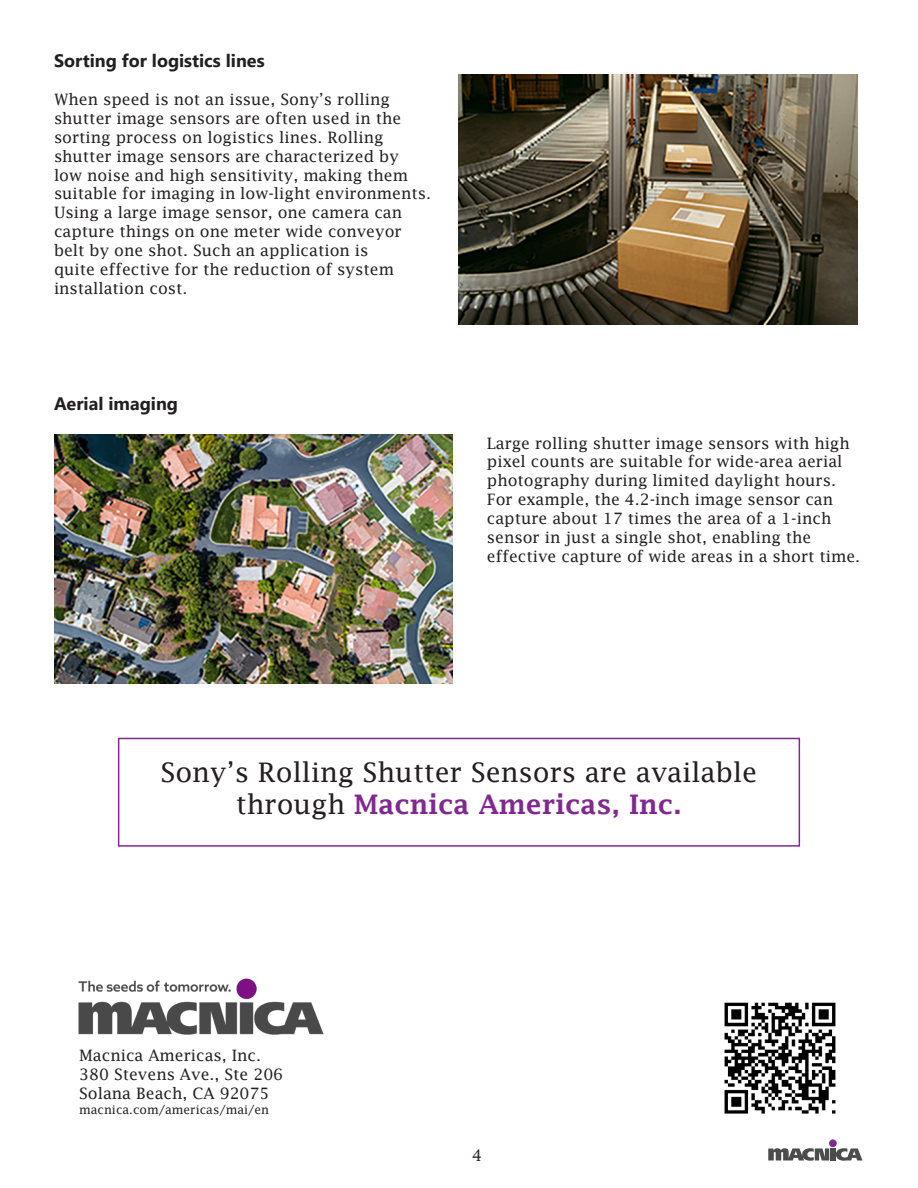
<style>
.page{position:relative;width:918px;height:1188px;background:#fff}
.page>*{position:absolute;margin:0;border:0;box-sizing:border-box;transform-origin:0 0}
.t1{font:27px/32.4px "Lucida Fax";color:#231f20;text-align:center}
.t2{font:700 18px "Segoe UI";color:#231f20}
.t3{font:15.75px/18.9px "Lucida Fax";color:#231f20}
.t4{font:12px "Lucida Fax";color:#231f20}
.s1{font-weight:600;color:#802990}
</style>
<div class="page">
<div style="left:830px;top:1148px;width:5px;height:12px;background:#4b4c4d"></div>
<svg style="left:836px;top:1148px;width:27px;height:13px"></svg>
<svg style="left:768px;top:1148px;width:61px;height:13px"></svg>
<div style="left:829px;top:1139px;width:8px;height:8px;background:#802990;border-radius:50%"></div>
<div style="left:118px;top:738px;width:682px;height:109px;border:2px solid #802990"></div>
<img style="left:78px;top:978px;width:246px;height:57px">
<img style="left:724px;top:1002px;width:112px;height:112px">
<img style="left:458px;top:75px;width:400px;height:250px">
<img style="left:54px;top:434px;width:399px;height:250px">
<p class="t2" style="left:54px;top:44px;width:212px">Sorting for logistics lines</p>
<p class="t3" style="left:54px;top:90px;width:379px">When speed is not an issue, Sony’s rolling shutter image sensors are often used in the sorting process on logistics lines. Rolling shutter image sensors are characterized by<br>low noise and high sensitivity, making them suitable for imaging in low-light environments.<br>Using a large image sensor, one camera can capture things on one meter wide conveyor belt by one shot. Such an application is<br>quite effective for the reduction of system installation cost.</p>
<p class="t2" style="left:54px;top:387px;width:126px">Aerial imaging</p>
<p class="t3" style="left:487px;top:433px;width:375px">Large rolling shutter image sensors with high pixel counts are suitable for wide-area aerial photography during limited daylight hours.<br>For example, the 4.2-inch image sensor can capture about 17 times the area of a 1-inch sensor in just a single shot, enabling the effective capture of wide areas in a short time.</p>
<p class="t1" style="left:160px;top:756px;width:598px">Sony’s Rolling Shutter Sensors are available through <span class="s1">Macnica Americas, Inc.</span></p>
<p class="t3" style="left:79px;top:1046px;width:184px">Macnica Americas, Inc.</p>
<p class="t3" style="left:79px;top:1065px;width:206px">380 Stevens Ave., Ste 206</p>
<p class="t3" style="left:79px;top:1084px;width:192px">Solana Beach, CA 92075</p>
<p class="t4" style="left:79px;top:1102px;width:191px">macnica.com/americas/mai/en</p>
<p class="t3" style="left:472px;top:1145px;width:11px">4</p>
</div>
